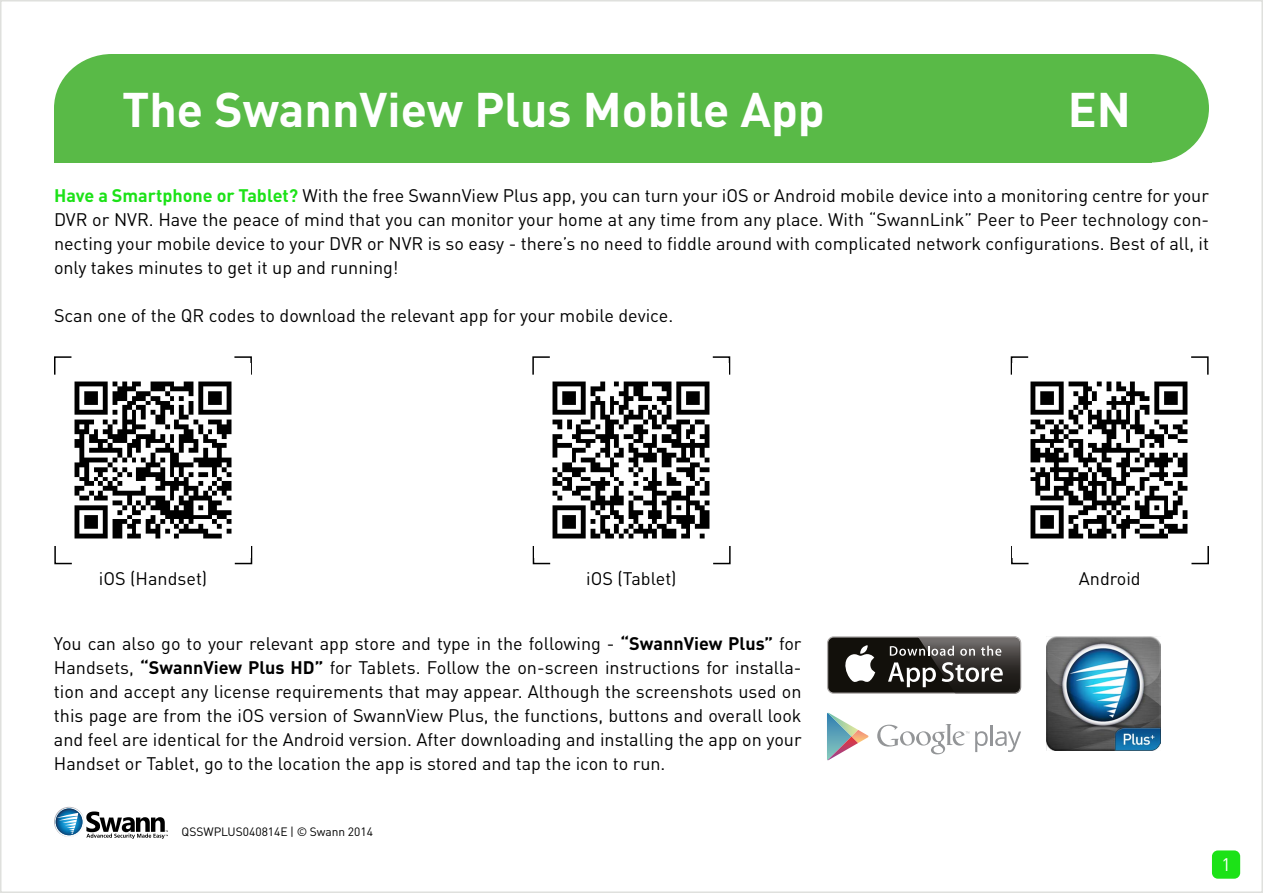
<style>
.page{position:relative;width:1263px;height:893px;background:#fff}
.page>*{position:absolute;margin:0;border:0;box-sizing:border-box;transform-origin:0 0}
.t1{font:700 48px "DIN Pro";color:#fff}
.t2{font:18px/24px "DIN Pro";color:#000;text-align:justify}
.t3{font:18px "DIN Pro";color:#fff}
.t4{font:12px "DIN Pro";color:#000}
.s1{font-weight:700;color:#1ce217}
.s2{font-weight:700}
</style>
<div class="page">
<div style="left:0;top:0;width:1263px;height:893px;background:#fff;border:2px solid #dfe0dd"></div>
<div style="left:1212px;top:850px;width:28px;height:29px;background:#1ce217;border-radius:6px"></div>
<svg style="left:54px;top:356px;width:199px;height:209px"></svg>
<svg style="left:532px;top:356px;width:199px;height:209px"></svg>
<svg style="left:1010px;top:356px;width:199px;height:209px"></svg>
<svg style="left:827px;top:636px;width:194px;height:58px"></svg>
<div style="left:828px;top:638px;width:192px;height:54px;background:#12100b;border-radius:6px"></div>
<svg style="left:845px;top:645px;width:30px;height:37px"></svg>
<img style="left:918px;top:636px;width:103px;height:58px">
<img style="left:918px;top:638px;width:102px;height:54px">
<svg style="left:888px;top:662px;width:48px;height:25px"></svg>
<svg style="left:942px;top:662px;width:61px;height:20px"></svg>
<svg style="left:890px;top:646px;width:64px;height:10px"></svg>
<svg style="left:960px;top:649px;width:15px;height:7px"></svg>
<svg style="left:981px;top:646px;width:20px;height:10px"></svg>
<svg style="left:827px;top:713px;width:42px;height:47px"></svg>
<svg style="left:975px;top:731px;width:13px;height:21px"></svg>
<hr style="left:990px;top:726px;width:3px;height:20px;background:#939598">
<svg style="left:995px;top:731px;width:26px;height:21px"></svg>
<svg style="left:877px;top:724px;width:92px;height:30px"></svg>
<img style="left:1046px;top:636px;width:114px;height:114px">
<div style="left:1093px;top:54px;width:116px;height:109px;background:#59ba47;border-radius:50%"></div>
<div style="left:672px;top:54px;width:479px;height:109px;background:#59ba47"></div>
<div style="left:54px;top:54px;width:116px;height:109px;background:#59ba47;border-radius:50%"></div>
<div style="left:111px;top:54px;width:561px;height:109px;background:#59ba47"></div>
<div style="left:54px;top:108px;width:58px;height:55px;background:#59ba47"></div>
<img style="left:1013px;top:363px;width:194px;height:194px">
<img style="left:56px;top:363px;width:194px;height:194px">
<img style="left:534px;top:363px;width:194px;height:194px">
<svg style="left:86px;top:811px;width:82px;height:28px"></svg>
<svg style="left:54px;top:807px;width:30px;height:30px"></svg>
<svg style="left:56px;top:808px;width:26px;height:27px"></svg>
<svg style="left:57px;top:813px;width:21px;height:21px"></svg>
<h1 class="t1" style="left:122px;top:69px;width:704px">The SwannView Plus Mobile App</h1>
<h1 class="t1" style="left:1068px;top:69px;width:65px">EN</h1>
<p class="t2" style="left:54px;top:181px;width:1157px"><span class="s1">Have a Smartphone or Tablet?</span> With the free SwannView Plus app, you can turn your iOS or Android mobile device into a monitoring centre for your DVR or NVR. Have the peace of mind that you can monitor your home at any time from any place. With “SwannLink” Peer to Peer technology con&shy;necting your mobile device to your DVR or NVR is so easy - there’s no need to fiddle around with complicated network configurations. Best of all, it only takes minutes to get it up and running!</p>
<p class="t2" style="left:54px;top:302px;width:621px">Scan one of the QR codes to download the relevant app for your mobile device.</p>
<p class="t2" style="left:99px;top:565px;width:110px">iOS (Handset)</p>
<p class="t2" style="left:586px;top:565px;width:92px">iOS (Tablet)</p>
<p class="t2" style="left:1079px;top:565px;width:63px">Android</p>
<p class="t2" style="left:54px;top:630px;width:749px">You can also go to your relevant app store and type in the following - <span class="s2">“SwannView Plus”</span> for Handsets, <span class="s2">“SwannView Plus HD”</span> for Tablets. Follow the on-screen instructions for installa&shy;tion and accept any license requirements that may appear. Although the screenshots used on this page are from the iOS version of SwannView Plus, the functions, buttons and overall look and feel are identical for the Android version. After downloading and installing the app on your Handset or Tablet, go to the location the app is stored and tap the icon to run.</p>
<p class="t4" style="left:182px;top:822px;width:193px">QSSWPLUS040814E | © Swann 2014</p>
<p class="t3" style="left:1221px;top:850px;width:11px">1</p>
</div>
